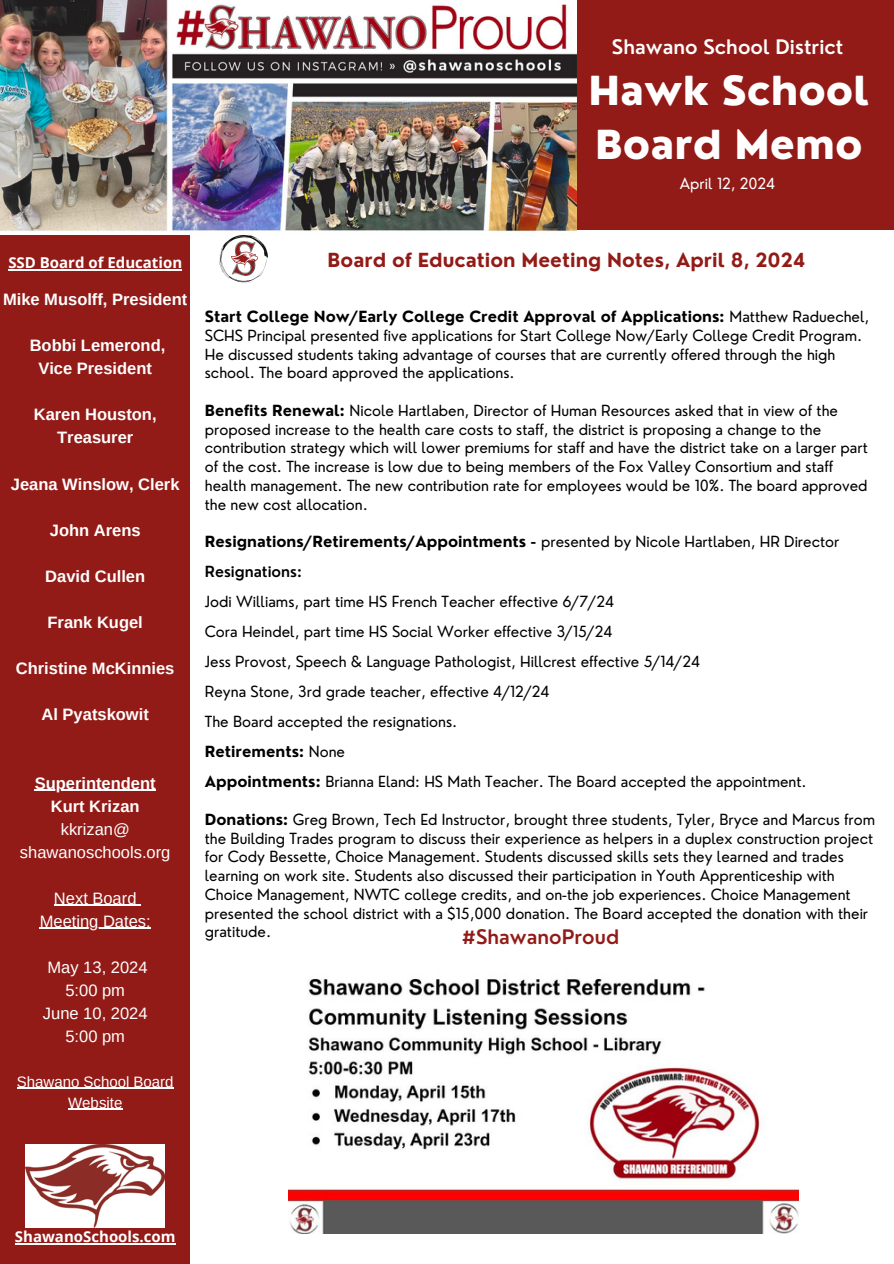
<style>
.page{position:relative;width:894px;height:1264px;background:#fff}
.page>*{position:absolute;margin:0;border:0;box-sizing:border-box;transform-origin:0 0}
.t1{font:800 39px/54px "Nourd";color:#fff}
.t2{font:600 19.5px "Nourd";color:#fff}
.t3{font:600 19.5px "Nourd";color:#921b17}
.t4{font:700 18.9px "Nourd";color:#921b17}
.t5{font:700 16.5px/23px "Arimo";color:#fff;text-align:center}
.t6{font:16.5px/23px "Arimo";color:#fff;text-align:center}
.t7{font:15px/18.8px "Nourd";color:#000}
.t8{font:700 15px/30px "Nourd";color:#000}
.t9{font:700 15px "Open Sans";color:#fff}
.t10{font:15px/21px "Arimo";color:#fff;text-align:center}
.t11{font:15px "Nourd";color:#fff}
.s1{font-weight:700}
.s2{font-weight:400}
.s3{font-weight:600}
</style>
<div class="page">
<svg style="left:219px;top:235px;width:49px;height:48px"></svg>
<img style="left:231px;top:242px;width:26px;height:34px">
<div style="left:0;top:0;width:893px;height:230px;background:#921b17"></div>
<div style="left:0;top:230px;width:190px;height:1033px;background:#921b17"></div>
<img style="left:25px;top:1144px;width:140px;height:83px">
<hr style="left:15px;top:1242px;width:161px;height:2px;background:#fff">
<hr style="left:8px;top:269px;width:174px;height:1px;background:#fff">
<hr style="left:35px;top:789px;width:121px;height:1px;background:#fff">
<hr style="left:54px;top:904px;width:82px;height:1px;background:#fff">
<hr style="left:40px;top:927px;width:111px;height:1px;background:#fff">
<hr style="left:17px;top:1087px;width:157px;height:1px;background:#fff">
<hr style="left:68px;top:1108px;width:54px;height:1px;background:#fff">
<img style="left:0;top:0;width:576px;height:234px">
<img style="left:288px;top:978px;width:510px;height:254px">
<h2 class="t2" style="left:611px;top:35px;width:233px">Shawano School District</h2>
<h1 class="t1" style="left:588px;top:64px;width:282px">Hawk School<br>Board Memo</h1>
<p class="t11" style="left:679px;top:174px;width:97px">April 12, 2024</p>
<p class="t9" style="left:8px;top:252px;width:175px">SSD Board of Education</p>
<p class="t5" style="left:3px;top:288px;width:186px">Mike Musolff, President</p>
<p class="t5" style="left:30px;top:334px;width:137px">Bobbi Lemerond,<br>Vice President</p>
<p class="t5" style="left:34px;top:403px;width:124px">Karen Houston,<br>Treasurer</p>
<p class="t5" style="left:11px;top:472px;width:170px">Jeana Winslow, Clerk</p>
<p class="t5" style="left:50px;top:518px;width:92px">John Arens</p>
<p class="t5" style="left:45px;top:564px;width:101px">David Cullen</p>
<p class="t5" style="left:48px;top:610px;width:97px">Frank Kugel</p>
<p class="t5" style="left:16px;top:656px;width:160px">Christine McKinnies</p>
<p class="t5" style="left:42px;top:702px;width:109px">Al Pyatskowit</p>
<p class="t5" style="left:35px;top:771px;width:122px">Superintendent<br>Kurt Krizan</p>
<p class="t6" style="left:20px;top:817px;width:152px">kkrizan@ shawanoschools.org</p>
<p class="t6" style="left:40px;top:886px;width:112px">Next Board<br>Meeting Dates:</p>
<p class="t6" style="left:43px;top:955px;width:106px">May 13, 2024<br>5:00 pm<br>June 10, 2024<br>5:00 pm</p>
<p class="t10" style="left:17px;top:1071px;width:158px">Shawano School Board<br>Website</p>
<p class="t4" style="left:327px;top:248px;width:479px">Board of Education Meeting Notes, April 8, 2024</p>
<p class="t7" style="left:205px;top:307px;width:665px"><span class="s1">Start College Now/Early College Credit Approval of Applications:</span> Matthew Raduechel, SCHS Principal presented five applications for Start College Now/Early College Credit Program.<br>He discussed students taking advantage of courses that are currently offered through the high school. The board approved the applications.</p>
<p class="t7" style="left:205px;top:401px;width:664px"><span class="s1">Benefits Renewal:</span> Nicole Hartlaben, Director of Human Resources asked that in view of the proposed increase to the health care costs to staff, the district is proposing a change to the contribution strategy which will lower premiums for staff and have the district take on a larger part of the cost. The increase is low due to being members of the Fox Valley Consortium and staff health management. The new contribution rate for employees would be 10%. The board approved the new cost allocation.</p>
<p class="t8" style="left:205px;top:526px;width:636px">Resignations/Retirements/Appointments - <span class="s2">presented by Nicole Hartlaben, HR Director<br></span><span class="s3">Resignations:</span></p>
<p class="t7" style="left:205px;top:586px;width:603px;line-height:30px">Jodi Williams, part time HS French Teacher effective 6/7/24<br>Cora Heindel, part time HS Social Worker effective 3/15/24<br>Jess Provost, Speech &amp; Language Pathologist, Hillcrest effective 5/14/24<br>Reyna Stone, 3rd grade teacher, effective 4/12/24<br>The Board accepted the resignations.<br><span class="s1">Retirements:</span> None<br><span class="s1">Appointments:</span> Brianna Eland: HS Math Teacher. The Board accepted the appointment.</p>
<p class="t7" style="left:205px;top:809px;width:671px"><span class="s1">Donations:</span> Greg Brown, Tech Ed Instructor, brought three students, Tyler, Bryce and Marcus from the Building Trades program to discuss their experience as helpers in a duplex construction project for Cody Bessette, Choice Management. Students discussed skills sets they learned and trades learning on work site. Students also discussed their participation in Youth Apprenticeship with Choice Management, NWTC college credits, and on-the job experiences. Choice Management presented the school district with a $15,000 donation. The Board accepted the donation with their gratitude.</p>
<h2 class="t3" style="left:461px;top:924px;width:159px">#ShawanoProud</h2>
<p class="t9" style="left:15px;top:1225px;width:162px">ShawanoSchools.com</p>
</div>
